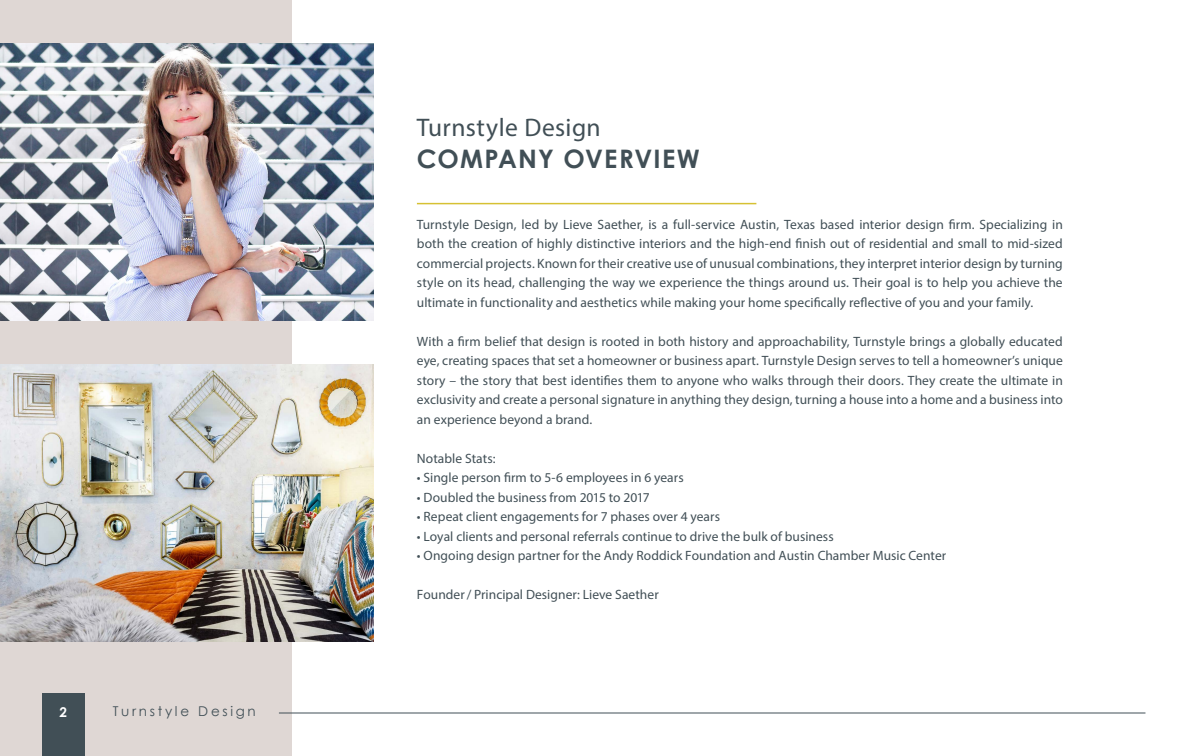
<style>
.page{position:relative;width:1188px;height:756px;background:#fff}
.page>*{position:absolute;margin:0;border:0;box-sizing:border-box;transform-origin:0 0}
.t1{font:25.5px "Myriad Pro";letter-spacing:.015em;color:#414f56}
.t2{font:700 25.5px "Century Gothic";letter-spacing:.04em;color:#414f56}
.Paragraph_Text_White{font:13.5px/19.5px "Myriad Pro";letter-spacing:.005em;color:#414f56;text-align:justify}
.t3{font:13.5px "Century Gothic";letter-spacing:.2em;color:#414f56}
.t4{font:700 13.5px "Century Gothic";color:#fff}
</style>
<div class="page">
<div style="left:0;top:0;width:292px;height:756px;background:#dfd7d4"></div>
<img style="left:0;top:43px;width:373px;height:277px">
<img style="left:0;top:364px;width:373px;height:277px">
<hr style="left:417px;top:203px;width:339px;height:1px;background:#d6c133">
<div style="left:42px;top:693px;width:43px;height:63px;background:#414f56"></div>
<hr style="left:279px;top:713px;width:866px;height:1px;background:#414f56">
<p class="t4" style="left:60px;top:702px;width:9px">2</p>
<p class="t3" style="left:113px;top:702px;width:145px">Turnstyle Design</p>
<p class="t1" style="left:417px;top:112px;width:185px">Turnstyle Design</p>
<p class="t2" style="left:417px;top:139px;width:284px">COMPANY OVERVIEW</p>
<p class="Paragraph_Text_White" style="left:417px;top:214px;width:647px">Turnstyle Design, led by Lieve Saether, is a full-service Austin, Texas based interior design firm. Specializing in both the creation of highly distinctive interiors and the high-end finish out of residential and small to mid-sized commercial projects. Known for their creative use of unusual combinations, they interpret interior design by turning style on its head, challenging the way we experience the things around us. Their goal is to help you achieve the ultimate in functionality and aesthetics while making your home specifically reflective of you and your family.</p>
<p class="Paragraph_Text_White" style="left:417px;top:331px;width:648px">With a firm belief that design is rooted in both history and approachability, Turnstyle brings a globally educated eye, creating spaces that set a homeowner or business apart. Turnstyle Design serves to tell a homeowner’s unique story – the story that best identifies them to anyone who walks through their doors. They create the ultimate in exclusivity and create a personal signature in anything they design, turning a house into a home and a business into an experience beyond a brand.</p>
<p class="Paragraph_Text_White" style="left:417px;top:448px;width:80px">Notable Stats:</p>
<p class="Paragraph_Text_White" style="left:417px;top:468px;width:268px">• Single person firm to 5-6 employees in 6 years</p>
<p class="Paragraph_Text_White" style="left:417px;top:487px;width:234px">• Doubled the business from 2015 to 2017</p>
<p class="Paragraph_Text_White" style="left:417px;top:507px;width:305px">• Repeat client engagements for 7 phases over 4 years</p>
<p class="Paragraph_Text_White" style="left:417px;top:526px;width:418px">• Loyal clients and personal referrals continue to drive the bulk of business</p>
<p class="Paragraph_Text_White" style="left:417px;top:546px;width:531px">• Ongoing design partner for the Andy Roddick Foundation and Austin Chamber Music Center</p>
<p class="Paragraph_Text_White" style="left:417px;top:585px;width:243px">Founder / Principal Designer: Lieve Saether</p>
</div>
